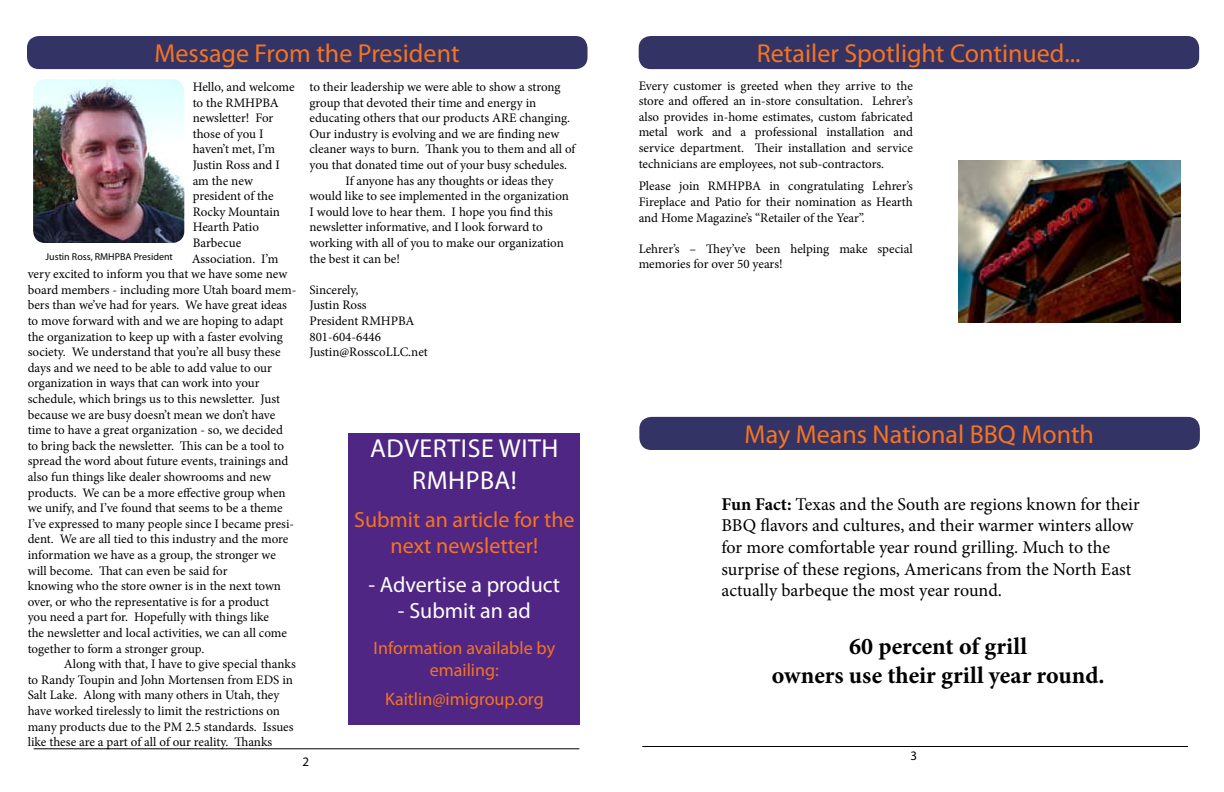
<style>
.page{position:relative;width:1224px;height:792px;background:#fff}
.page>*{position:absolute;margin:0;border:0;box-sizing:border-box;transform-origin:0 0}
.t1{font:26px "Myriad Pro";color:#f47421}
.t2{font:26px/31.2px "Myriad Pro";letter-spacing:.02em;color:#fff;text-align:center}
.t3{font:700 24px/28.8px "Minion Pro";color:#000;text-align:center}
.t4{font:22px/26.4px "Myriad Pro";color:#f47421;text-align:center}
.t5{font:22px "Myriad Pro";color:#fff}
.t6{font:18px/21.6px "Minion Pro";letter-spacing:-.005em;color:#000}
.t7{font:18px/21.6px "Myriad Pro";color:#f47421;text-align:center}
.t8{font:13px/15.6px "Minion Pro";letter-spacing:-.005em;color:#000}
.t9{font:13px "Myriad Pro";color:#000}
.t10{font:10px "Myriad Pro";color:#000}
.s1{font-weight:700}
</style>
<div class="page">
<hr style="left:34px;top:748px;width:545px;height:1px;background:#000">
<hr style="left:642px;top:746px;width:546px;height:1px;background:#000">
<div style="left:27px;top:36px;width:561px;height:33px;background:#336;border-radius:12px"></div>
<div style="left:639px;top:36px;width:560px;height:33px;background:#336;border-radius:12px"></div>
<img style="left:33px;top:79px;width:151px;height:164px">
<div style="left:639px;top:417px;width:561px;height:33px;background:#336;border-radius:12px"></div>
<div style="left:348px;top:433px;width:232px;height:292px;background:#4f2683"></div>
<img style="left:959px;top:161px;width:222px;height:162px">
<h1 class="t1" style="left:154px;top:38px;width:307px">Message From the President</h1>
<h1 class="t1" style="left:757px;top:38px;width:325px">Retailer Spotlight Continued...</h1>
<p class="t8" style="left:193px;top:79px;width:104px">Hello, and welcome</p>
<p class="t8" style="left:193px;top:95px;width:88px">to the RMHPBA</p>
<p class="t8" style="left:193px;top:110px;width:82px">newsletter! For</p>
<p class="t8" style="left:193px;top:126px;width:72px">those of you I</p>
<p class="t8" style="left:193px;top:141px;width:84px">haven’t met, I’m</p>
<p class="t8" style="left:193px;top:157px;width:89px">Justin Ross and I</p>
<p class="t8" style="left:193px;top:173px;width:62px">am the new</p>
<p class="t8" style="left:193px;top:188px;width:82px">president of the</p>
<p class="t8" style="left:193px;top:204px;width:89px">Rocky Mountain</p>
<p class="t8" style="left:193px;top:219px;width:68px">Hearth Patio</p>
<p class="t8" style="left:193px;top:235px;width:50px">Barbecue</p>
<p class="t8" style="left:192px;top:251px;width:88px">Association. I’m</p>
<p class="t8" style="left:28px;top:266px;width:261px">very excited to inform you that we have some new</p>
<p class="t8" style="left:28px;top:282px;width:270px">board members - including more Utah board mem-</p>
<p class="t8" style="left:28px;top:297px;width:261px">bers than we’ve had for years. We have great ideas</p>
<p class="t8" style="left:28px;top:313px;width:257px">to move forward with and we are hoping to adapt</p>
<p class="t8" style="left:28px;top:329px;width:257px">the organization to keep up with a faster evolving</p>
<p class="t8" style="left:28px;top:344px;width:254px">society. We understand that you’re all busy these</p>
<p class="t8" style="left:28px;top:360px;width:246px">days and we need to be able to add value to our</p>
<p class="t8" style="left:28px;top:375px;width:233px">organization in ways that can work into your</p>
<p class="t8" style="left:28px;top:391px;width:254px">schedule, which brings us to this newsletter. Just</p>
<p class="t8" style="left:28px;top:407px;width:249px">because we are busy doesn’t mean we don’t have</p>
<p class="t8" style="left:28px;top:422px;width:257px">time to have a great organization - so, we decided</p>
<p class="t8" style="left:28px;top:438px;width:258px">to bring back the newsletter. This can be a tool to</p>
<p class="t8" style="left:28px;top:453px;width:262px">spread the word about future events, trainings and</p>
<p class="t8" style="left:28px;top:469px;width:245px">also fun things like dealer showrooms and new</p>
<p class="t8" style="left:28px;top:485px;width:259px">products. We can be a more effective group when</p>
<p class="t8" style="left:28px;top:500px;width:256px">we unify, and I’ve found that seems to be a theme</p>
<p class="t8" style="left:28px;top:516px;width:268px">I’ve expressed to many people since I became presi-</p>
<p class="t8" style="left:28px;top:531px;width:262px">dent. We are all tied to this industry and the more</p>
<p class="t8" style="left:28px;top:547px;width:250px">information we have as a group, the stronger we</p>
<p class="t8" style="left:28px;top:563px;width:201px">will become. That can even be said for</p>
<p class="t8" style="left:28px;top:578px;width:255px">knowing who the store owner is in the next town</p>
<p class="t8" style="left:28px;top:594px;width:243px">over, or who the representative is for a product</p>
<p class="t8" style="left:28px;top:609px;width:243px">you need a part for. Hopefully with things like</p>
<p class="t8" style="left:28px;top:625px;width:261px">the newsletter and local activities, we can all come</p>
<p class="t8" style="left:28px;top:641px;width:178px">together to form a stronger group.</p>
<p class="t8" style="left:64px;top:656px;width:234px">Along with that, I have to give special thanks</p>
<p class="t8" style="left:28px;top:672px;width:267px">to Randy Toupin and John Mortensen from EDS in</p>
<p class="t8" style="left:28px;top:687px;width:253px">Salt Lake. Along with many others in Utah, they</p>
<p class="t8" style="left:28px;top:703px;width:254px">have worked tirelessly to limit the restrictions on</p>
<p class="t8" style="left:28px;top:719px;width:267px">many products due to the PM 2.5 standards. Issues</p>
<p class="t8" style="left:28px;top:734px;width:246px">like these are a part of all of our reality. Thanks</p>
<p class="t10" style="left:46px;top:250px;width:129px">Justin Ross, RMHPBA President</p>
<p class="t8" style="left:309px;top:79px;width:253px">to their leadership we were able to show a strong</p>
<p class="t8" style="left:309px;top:95px;width:228px">group that devoted their time and energy in</p>
<p class="t8" style="left:309px;top:110px;width:262px">educating others that our products ARE changing.</p>
<p class="t8" style="left:309px;top:126px;width:251px">Our industry is evolving and we are finding new</p>
<p class="t8" style="left:309px;top:141px;width:267px">cleaner ways to burn. Thank you to them and all of</p>
<p class="t8" style="left:309px;top:157px;width:259px">you that donated time out of your busy schedules.</p>
<p class="t8" style="left:345px;top:173px;width:209px">If anyone has any thoughts or ideas they</p>
<p class="t8" style="left:309px;top:188px;width:261px">would like to see implemented in the organization</p>
<p class="t8" style="left:309px;top:204px;width:245px">I would love to hear them. I hope you find this</p>
<p class="t8" style="left:309px;top:219px;width:235px">newsletter informative, and I look forward to</p>
<p class="t8" style="left:309px;top:235px;width:256px">working with all of you to make our organization</p>
<p class="t8" style="left:309px;top:251px;width:92px">the best it can be!</p>
<p class="t8" style="left:309px;top:282px;width:120px">Sincerely,<br>Justin Ross<br>President RMHPBA<br>801-604-6446<br>Justin@RosscoLLC.net</p>
<h1 class="t2" style="left:370px;top:433px;width:190px">Advertis e with<br>RMHP BA!</h1>
<h3 class="t4" style="left:354px;top:506px;width:222px">Submit an article for the next newsletter!</h3>
<h3 class="t5" style="left:369px;top:571px;width:193px">- Advertise a product</h3>
<h3 class="t5" style="left:398px;top:597px;width:134px">- Submit an ad</h3>
<h3 class="t7" style="left:374px;top:637px;width:183px">Information available by emailing:</h3>
<h3 class="t7" style="left:385px;top:688px;width:160px">Kaitlin@imigroup.org</h3>
<p class="t9" style="left:303px;top:753px;width:8px">2</p>
<p class="t8" style="left:639px;top:78px;width:276px;text-align:justify">Every customer is greeted when they arrive to the store and offered an in-store consultation. Lehrer’s also provides in-home estimates, custom fabricated metal work and a professional installation and service department. Their installation and service technicians are employees, not sub-contractors.</p>
<p class="t8" style="left:639px;top:179px;width:276px;text-align:justify">Please join RMHPBA in congratulating Lehrer’s Fireplace and Patio for their nomination as Hearth and Home Magazine’s “Retailer of the Year”.</p>
<p class="t8" style="left:639px;top:241px;width:276px">Lehrer’s – They’ve been helping make special memories for over 50 years!</p>
<h1 class="t1" style="left:745px;top:418px;width:351px">May Means National BBQ Month</h1>
<p class="t6" style="left:721px;top:493px;width:420px"><span class="s1">Fun Fact:</span> Texas and the South are regions known for their BBQ flavors and cultures, and their warmer winters allow for more comfortable year round grilling. Much to the surprise of these regions, Americans from the North East actually barbeque the most year round.</p>
<h2 class="t3" style="left:772px;top:632px;width:334px">60 percent of grill<br>owners use their grill year round.</h2>
<p class="t9" style="left:910px;top:748px;width:8px">3</p>
</div>
